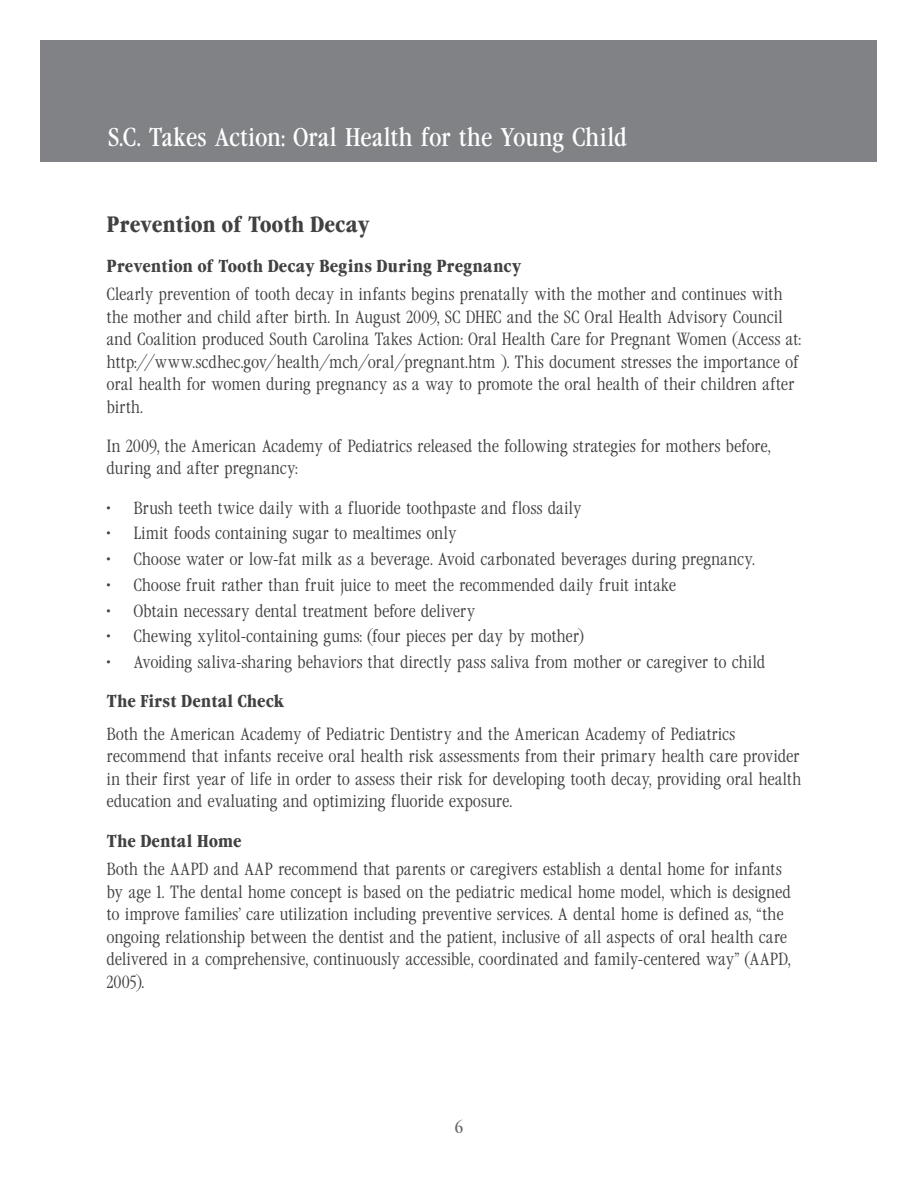
<style>
.page{position:relative;width:918px;height:1188px;background:#fff}
.page>*{position:absolute;margin:0;border:0;box-sizing:border-box;transform-origin:0 0}
.t1{font:24px "Garamond Cond";letter-spacing:-.02em;color:#fff}
.t2{font:700 21px "Garamond Cond";letter-spacing:-.01em;color:#414142}
.t3{font:300 16.5px/22.5px "Garamond Cond";letter-spacing:-.01em;color:#414142}
.t4{font:700 16.5px "Garamond Cond";color:#414142}
.t5{font:15px "Garamond Cond";color:#636466}
</style>
<div class="page">
<div style="left:40px;top:40px;width:838px;height:122px;background:#808285"></div>
<h1 class="t1" style="left:108px;top:122px;width:521px">S.C. Takes Action: Oral Health for the Young Child</h1>
<p class="t2" style="left:106px;top:211px;width:265px">Prevention of Tooth Decay</p>
<p class="t4" style="left:106px;top:255px;width:417px">Prevention of Tooth Decay Begins During Pregnancy</p>
<p class="t3" style="left:106px;top:283px;width:696px">Clearly prevention of tooth decay in infants begins prenatally with the mother and continues with the mother and child after birth. In August 2009, SC DHEC and the SC Oral Health Advisory Council and Coalition produced South Carolina Takes Action: Oral Health Care for Pregnant Women (Access at: http://www.scdhec.gov/health/mch/oral/pregnant.htm ). This document stresses the importance of oral health for women during pregnancy as a way to promote the oral health of their children after birth.</p>
<p class="t3" style="left:106px;top:435px;width:666px">In 2009, the American Academy of Pediatrics released the following strategies for mothers before, during and after pregnancy:</p>
<p class="t3" style="left:106px;top:497px;width:477px">• Brush teeth twice daily with a fluoride toothpaste and floss daily</p>
<p class="t3" style="left:106px;top:523px;width:352px">• Limit foods containing sugar to mealtimes only</p>
<p class="t3" style="left:106px;top:548px;width:650px">• Choose water or low-fat milk as a beverage. Avoid carbonated beverages during pregnancy.</p>
<p class="t3" style="left:106px;top:574px;width:571px">• Choose fruit rather than fruit juice to meet the recommended daily fruit intake</p>
<p class="t3" style="left:106px;top:600px;width:371px">• Obtain necessary dental treatment before delivery</p>
<p class="t3" style="left:106px;top:626px;width:479px">• Chewing xylitol-containing gums: (four pieces per day by mother)</p>
<p class="t3" style="left:106px;top:651px;width:660px">• Avoiding saliva-sharing behaviors that directly pass saliva from mother or caregiver to child</p>
<p class="t4" style="left:106px;top:691px;width:180px">The First Dental Check</p>
<p class="t3" style="left:106px;top:723px;width:696px">Both the American Academy of Pediatric Dentistry and the American Academy of Pediatrics recommend that infants receive oral health risk assessments from their primary health care provider in their first year of life in order to assess their risk for developing tooth decay, providing oral health education and evaluating and optimizing fluoride exposure.</p>
<p class="t4" style="left:106px;top:830px;width:137px">The Dental Home</p>
<p class="t3" style="left:106px;top:858px;width:686px">Both the AAPD and AAP recommend that parents or caregivers establish a dental home for infants by age 1. The dental home concept is based on the pediatric medical home model, which is designed to improve families’ care utilization including preventive services. A dental home is defined as, “the ongoing relationship between the dentist and the patient, inclusive of all aspects of oral health care delivered in a comprehensive, continuously accessible, coordinated and family-centered way” (AAPD, 2005).</p>
<p class="t5" style="left:455px;top:1119px;width:10px">6</p>
</div>
